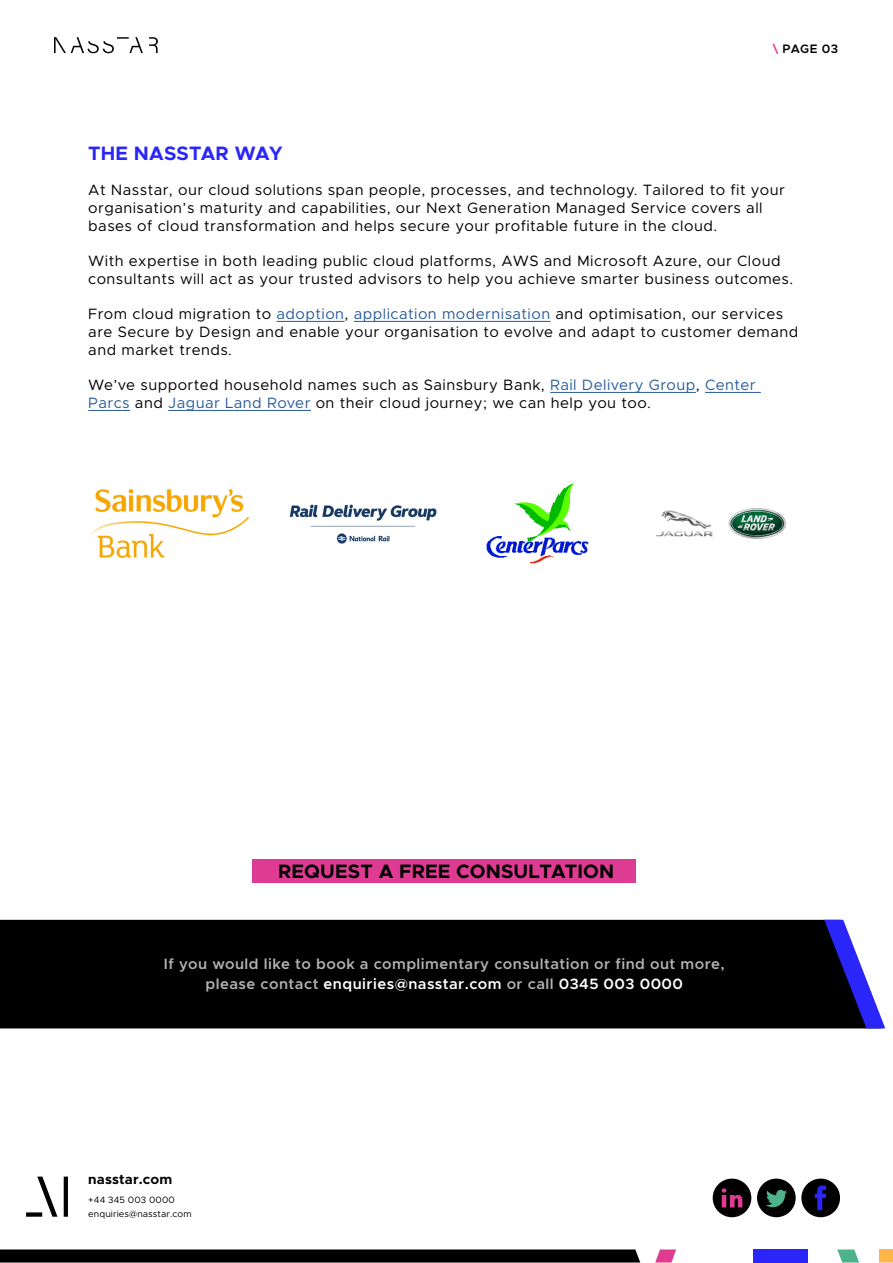
<style>
.page{position:relative;width:893px;height:1263px;background:#fff}
.page>*{position:absolute;margin:0;border:0;box-sizing:border-box;transform-origin:0 0}
.t1{font:700 19.5px "Metropolis";letter-spacing:.01em;color:#000}
.t2{font:700 19.5px "Metropolis";letter-spacing:.01em;color:#2a26f9}
.t3{font:15px/18px "Metropolis";letter-spacing:.03em;color:#000}
.t4{font:600 15px/20.1px "Metropolis";letter-spacing:.03em;color:#b3b2b2;text-align:center}
.t5{font:700 13.8px "Metropolis";letter-spacing:.01em;color:#000}
.t6{font:600 12.3px "Metropolis";letter-spacing:.03em;color:#000}
.t7{font:9.15px/13.8px "Metropolis";letter-spacing:.01em;color:#000}
.s1{color:#e03b92}
.s2{color:#275b9b}
.s3{color:#fff}
</style>
<div class="page">
<div style="left:252px;top:859px;width:384px;height:23px;background:#e03b92"></div>
<svg style="left:26px;top:1176px;width:31px;height:41px"></svg>
<svg style="left:64px;top:1176px;width:4px;height:41px"></svg>
<div style="left:713px;top:1178px;width:38px;height:39px;background:#000;border-radius:50%"></div>
<div style="left:757px;top:1178px;width:39px;height:39px;background:#000;border-radius:50%"></div>
<div style="left:801px;top:1178px;width:39px;height:39px;background:#000;border-radius:50%"></div>
<svg style="left:722px;top:1188px;width:20px;height:19px"></svg>
<svg style="left:766px;top:1190px;width:21px;height:17px"></svg>
<svg style="left:815px;top:1185px;width:11px;height:25px"></svg>
<div style="left:0;top:920px;width:824px;height:108px;background:#000"></div>
<svg style="left:824px;top:920px;width:61px;height:108px"></svg>
<svg style="left:0;top:1249px;width:640px;height:13px;background:#0a0a0a"></svg>
<svg style="left:655px;top:1249px;width:21px;height:13px"></svg>
<div style="left:753px;top:1249px;width:55px;height:13px;background:#2a26f9"></div>
<svg style="left:837px;top:1249px;width:22px;height:13px"></svg>
<svg style="left:879px;top:1249px;width:14px;height:13px"></svg>
<hr style="left:277px;top:321px;width:68px;height:1px;background:#275b9b">
<hr style="left:354px;top:321px;width:197px;height:1px;background:#275b9b">
<hr style="left:550px;top:392px;width:146px;height:1px;background:#275b9b">
<hr style="left:705px;top:392px;width:56px;height:1px;background:#275b9b">
<hr style="left:88px;top:410px;width:42px;height:1px;background:#275b9b">
<hr style="left:168px;top:410px;width:143px;height:1px;background:#275b9b">
<img style="left:89px;top:488px;width:160px;height:71px">
<img style="left:289px;top:504px;width:148px;height:40px">
<img style="left:486px;top:483px;width:103px;height:81px">
<img style="left:656px;top:508px;width:131px;height:31px">
<svg style="left:149px;top:37px;width:9px;height:16px"></svg>
<svg style="left:54px;top:37px;width:89px;height:16px"></svg>
<p class="t6" style="left:773px;top:41px;width:67px"><span class="s1">\</span> PAGE 03</p>
<h1 class="t2" style="left:88px;top:141px;width:196px">THE NASSTAR WAY</h1>
<p class="t3" style="left:88px;top:181px;width:698px">At Nasstar, our cloud solutions span people, processes, and technology. Tailored to fit your organisation’s maturity and capabilities, our Next Generation Managed Service covers all bases of cloud transformation and helps secure your profitable future in the cloud.</p>
<p class="t3" style="left:88px;top:252px;width:706px">With expertise in both leading public cloud platforms, AWS and Microsoft Azure, our Cloud consultants will act as your trusted advisors to help you achieve smarter business outcomes.</p>
<p class="t3" style="left:88px;top:305px;width:711px">From cloud migration to <span class="s2">adoption</span>, <span class="s2">application modernisation</span> and optimisation, our services are Secure by Design and enable your organisation to evolve and adapt to customer demand and market trends.</p>
<p class="t3" style="left:88px;top:376px;width:669px">We’ve supported household names such as Sainsbury Bank, <span class="s2">Rail Delivery Group</span>, <span class="s2">Center<br>Parcs</span> and <span class="s2">Jaguar Land Rover</span> on their cloud journey; we can help you too.</p>
<h1 class="t1" style="left:278px;top:859px;width:338px">REQUEST A FREE CONSULTATION</h1>
<p class="t4" style="left:164px;top:953px;width:562px">If you would like to book a complimentary consultation or find out more, please contact <span class="s3">enquiries@nasstar.com</span> or call <span class="s3">0345 003 0000</span></p>
<p class="t5" style="left:88px;top:1170px;width:85px">nasstar.com</p>
<p class="t7" style="left:88px;top:1193px;width:105px">+44 345 003 0000 enquiries@nasstar.com</p>
</div>
